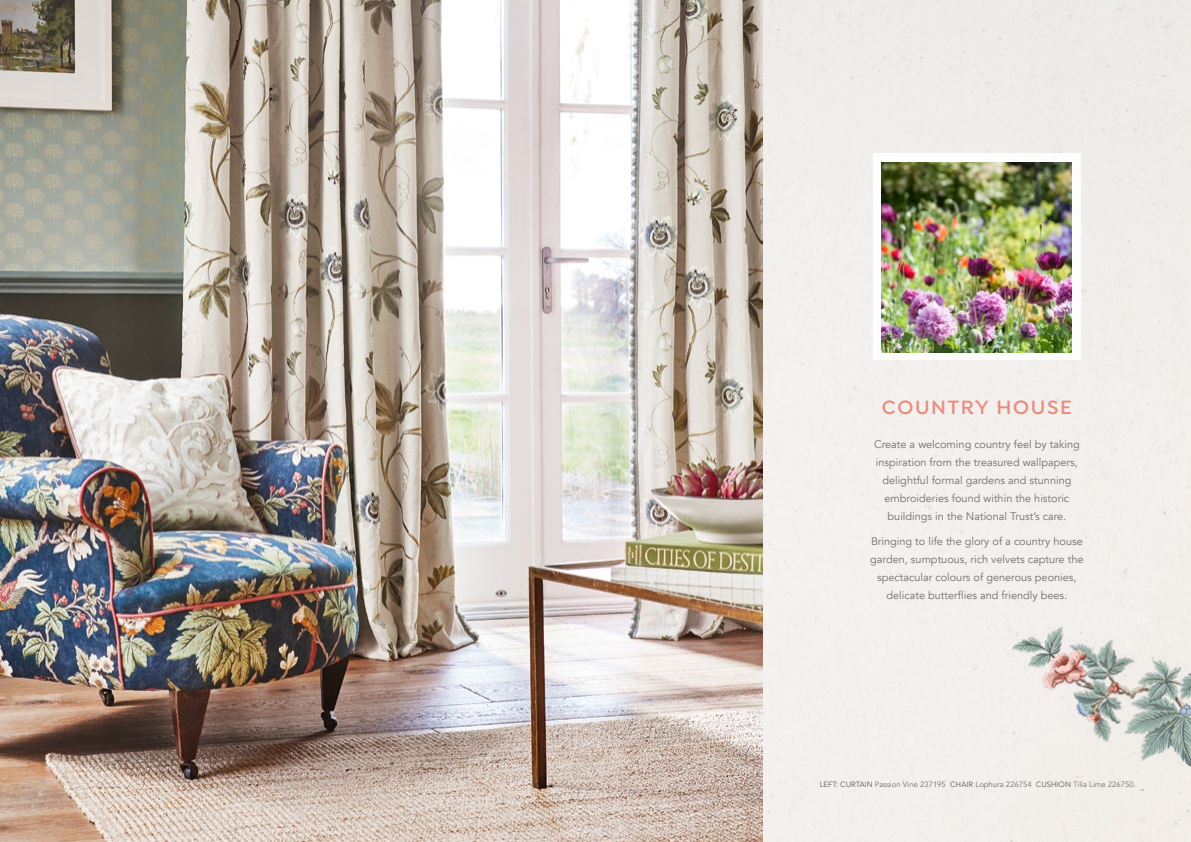
<style>
.page{position:relative;width:1191px;height:842px;background:#fff}
.page>*{position:absolute;margin:0;border:0;box-sizing:border-box;transform-origin:0 0}
.t1{font:600 20.6px "Isidora";letter-spacing:.08em;color:#eb8b7e}
.t2{font:10.9px/18px "Avenir";color:#706f6f;text-align:center}
.t3{font:7.7px "Avenir";color:#706f6f}
.s1{font-style:inherit}
</style>
<div class="page">
<div style="left:633px;top:0;width:558px;height:842px;background:#f2efed"></div>
<img style="left:1009px;top:623px;width:182px;height:143px">
<div style="left:873px;top:153px;width:207px;height:207px;background:#fff"></div>
<img style="left:882px;top:162px;width:189px;height:190px">
<img style="left:0;top:1px;width:763px;height:841px">
<h1 class="t1" style="left:882px;top:395px;width:191px">COUNTRY HOUSE</h1>
<p class="t2" style="left:874px;top:435px;width:207px">Create a welcoming country feel by taking inspiration from the treasured wallpapers, delightful formal gardens and stunning embroideries found within the historic buildings in the National Trust’s care.</p>
<p class="t2" style="left:870px;top:533px;width:215px">Bringing to life the glory of a country house garden, sumptuous, rich velvets capture the spectacular colours of generous peonies, delicate butterflies and friendly bees.</p>
<p class="t3" style="left:819px;top:780px;width:318px"><span class="s1">LEFT: CURTAIN</span> Passion Vine 237195 <span class="s1">CHAIR</span> Lophura 226754 <span class="s1">CUSHION</span> Tilia Lime 226750.</p>
</div>
